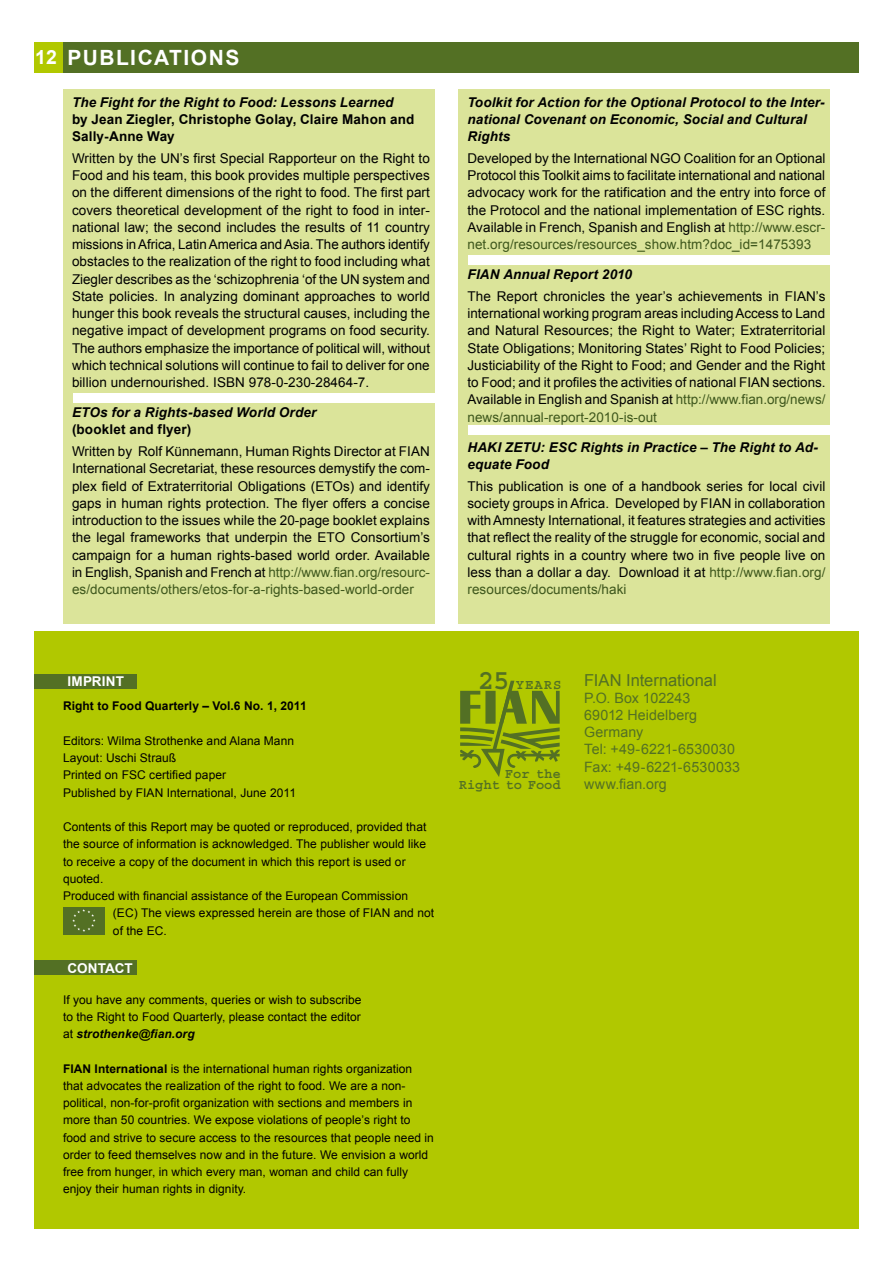
<style>
.page{position:relative;width:893px;height:1263px;background:#fff}
.page>*{position:absolute;margin:0;border:0;box-sizing:border-box;transform-origin:0 0}
._01_Ü1{font:700 21px "Arial";letter-spacing:.07em;color:#fff}
.t1{font:700 19.5px "Arial";color:#fff}
._11_Index{font:16.5px "Arial";letter-spacing:-.005em;color:#537024}
._11_Index-2{font:14.25px "Arial";letter-spacing:.005em;color:#537024}
.t2{font:700 13.95px/11.2px "Courier";color:#537024;text-align:right}
._08_Publications_Tex{font:13.5px/17.2px "Arial";letter-spacing:.005em;color:#000;text-align:justify}
._09_Publications_HL{font:italic 700 13.5px/17.2px "Arial";letter-spacing:.01em;color:#000}
._09_Publications_HL-2{font:700 13.5px/17.2px "Arial";letter-spacing:.01em;color:#000}
._02_Sub-Headline{font:700 13.5px "Arial";letter-spacing:.005em;color:#fff}
._10_Imprint{font:12px/17.2px "Arial";letter-spacing:.005em;color:#000}
._10_Imprint-2{font:700 12px "Arial";letter-spacing:.005em;color:#000}
.s1{font-style:italic}
.s2{font-style:normal}
.s3{color:#3e571c}
.s4{font-weight:700;font-style:italic}
.s5{font-weight:700}
.s6{font-size:27.9px}
</style>
<div class="page">
<div style="left:34px;top:42px;width:29px;height:30px;background:#b1c800"></div>
<div style="left:63px;top:42px;width:796px;height:30px;background:#537024"></div>
<div style="left:63px;top:89px;width:371px;height:535px;background:#dbe49a"></div>
<div style="left:73px;top:393px;width:361px;height:10px;background:#fff"></div>
<div style="left:458px;top:89px;width:372px;height:535px;background:#dbe49a"></div>
<div style="left:468px;top:255px;width:362px;height:10px;background:#fff"></div>
<div style="left:468px;top:425px;width:362px;height:10px;background:#fff"></div>
<div style="left:34px;top:631px;width:825px;height:598px;background:#b1c800"></div>
<div style="left:34px;top:674px;width:102px;height:14px;background:#537024"></div>
<div style="left:34px;top:960px;width:102px;height:14px;background:#537024"></div>
<div style="left:63px;top:907px;width:41px;height:28px;background:#537024"></div>
<svg style="left:72px;top:909px;width:24px;height:23px"></svg>
<svg style="left:460px;top:680px;width:100px;height:97px"></svg>
<h2 class="t1" style="left:35px;top:45px;width:23px">12</h2>
<p class="_01_Ü1" style="left:68px;top:43px;width:174px">PUBLICATIONS</p>
<p class="_09_Publications_HL-2" style="left:72px;top:94px;width:344px"><span class="s1">The Fight for the Right to Food: Lessons Learned<br></span>by Jean Ziegler, Christophe Golay, Claire Mahon and<br>Sally-Anne Way</p>
<p class="_08_Publications_Tex" style="left:72px;top:150px;width:360px">Written by the UN’s first Special Rapporteur on the Right to Food and his team, this book provides multiple perspectives on the different dimensions of the right to food. The first part covers theoretical development of the right to food in inter&shy;national law; the second includes the results of 11 country missions in Africa, Latin America and Asia. The authors identify obstacles to the realization of the right to food including what Ziegler describes as the ‘schizophrenia ‘of the UN system and State policies. In analyzing dominant approaches to world hunger this book reveals the structural causes, including the negative impact of development programs on food security.<br>The authors emphasize the importance of political will, without which technical solutions will continue to fail to deliver for one billion undernourished. ISBN 978-0-230-28464-7.</p>
<p class="_09_Publications_HL" style="left:72px;top:404px;width:246px">ETOs for a Rights-based World Order <span class="s2">(booklet and flyer)</span></p>
<p class="_08_Publications_Tex" style="left:72px;top:443px;width:359px">Written by Rolf Künnemann, Human Rights Director at FIAN International Secretariat, these resources demystify the com&shy;plex field of Extraterritorial Obligations (ETOs) and identify gaps in human rights protection. The flyer offers a concise introduction to the issues while the 20-page booklet explains the legal frameworks that underpin the ETO Consortium’s campaign for a human rights-based world order. Available in English, Spanish and French at <span class="s3">http://www.fian.org/resourc&shy;es/documents/others/etos-for-a-rights-based-world-order</span></p>
<p class="_09_Publications_HL" style="left:467px;top:94px;width:359px">Toolkit for Action for the Optional Protocol to the Inter&shy;national Covenant on Economic, Social and Cultural<br>Rights</p>
<p class="_08_Publications_Tex" style="left:467px;top:150px;width:360px">Developed by the International NGO Coalition for an Optional Protocol this Toolkit aims to facilitate international and national advocacy work for the ratification and the entry into force of the Protocol and the national implementation of ESC rights.<br>Available in French, Spanish and English at <span class="s3">http://www.escr&shy;net.org/resources/resources_show.htm?doc_id=1475393</span></p>
<p class="_09_Publications_HL" style="left:467px;top:266px;width:166px">FIAN Annual Report 2010</p>
<p class="_08_Publications_Tex" style="left:467px;top:288px;width:360px">The Report chronicles the year’s achievements in FIAN’s international working program areas including Access to Land and Natural Resources; the Right to Water; Extraterritorial State Obligations; Monitoring States’ Right to Food Policies; Justiciability of the Right to Food; and Gender and the Right to Food; and it profiles the activities of national FIAN sections.<br>Available in English and Spanish at <span class="s3">http://www.fian.org/news/ news/annual-report-2010-is-out</span></p>
<p class="_09_Publications_HL" style="left:467px;top:439px;width:352px">HAKI ZETU: ESC Rights in Practice – The Right to Ad&shy;equate Food</p>
<p class="_08_Publications_Tex" style="left:467px;top:477px;width:360px">This publication is one of a handbook series for local civil society groups in Africa. Developed by FIAN in collaboration with Amnesty International, it features strategies and activities that reflect the reality of the struggle for economic, social and cultural rights in a country where two in five people live on less than a dollar a day. Download it at <span class="s3">http://www.fian.org/ resources/documents/haki</span></p>
<p class="_02_Sub-Headline" style="left:68px;top:672px;width:58px">IMPRINT</p>
<p class="_10_Imprint-2" style="left:63px;top:698px;width:245px">Right to Food Quarterly – Vol.6 No. 1, 2011</p>
<p class="_10_Imprint" style="left:63px;top:732px;width:235px">Editors: Wilma Strothenke and Alana Mann Layout: Uschi Strauß<br>Printed on FSC certified paper<br>Published by FIAN International, June 2011</p>
<p class="_10_Imprint" style="left:63px;top:818px;width:365px">Contents of this Report may be quoted or reproduced, provided that</p>
<p class="_10_Imprint" style="left:63px;top:836px;width:365px">the source of information is acknowledged. The publisher would like</p>
<p class="_10_Imprint" style="left:63px;top:853px;width:344px">to receive a copy of the document in which this report is used or</p>
<p class="_10_Imprint" style="left:63px;top:870px;width:42px">quoted.</p>
<p class="_10_Imprint" style="left:63px;top:887px;width:347px">Produced with financial assistance of the European Commission</p>
<p class="_10_Imprint" style="left:113px;top:905px;width:323px">(EC) The views expressed herein are those of FIAN and not</p>
<p class="_10_Imprint" style="left:113px;top:922px;width:55px">of the EC.</p>
<p class="_02_Sub-Headline" style="left:68px;top:959px;width:67px">CONTACT</p>
<p class="_10_Imprint" style="left:63px;top:991px;width:300px;text-align:justify">If you have any comments, queries or wish to subscribe to the Right to Food Quarterly, please contact the editor at <span class="s4">strothenke@fian.org</span></p>
<p class="_10_Imprint" style="left:63px;top:1060px;width:372px"><span class="s5">FIAN International</span> is the international human rights organization that advocates the realization of the right to food. We are a non&shy;political, non-for-profit organization with sections and members in more than 50 countries. We expose violations of people’s right to food and strive to secure access to the resources that people need in order to feed themselves now and in the future. We envision a world free from hunger, in which every man, woman and child can fully enjoy their human rights in dignity.</p>
<p class="t2" style="left:478px;top:679px;width:85px"><span class="s6">25</span> YEARS</p>
<p class="t2" style="left:459px;top:768px;width:104px">For the<br>Right to Food</p>
<p class="_11_Index" style="left:584px;top:669px;width:134px">FIAN International</p>
<p class="_11_Index-2" style="left:584px;top:689px;width:108px">P.O. Box 102243</p>
<p class="_11_Index-2" style="left:584px;top:706px;width:115px">69012 Heidelberg</p>
<p class="_11_Index-2" style="left:584px;top:723px;width:61px">Germany</p>
<p class="_11_Index-2" style="left:584px;top:740px;width:152px">Tel: +49-6221-6530030</p>
<p class="_11_Index-2" style="left:584px;top:757px;width:158px">Fax: +49-6221-6530033</p>
<p class="_11_Index-2" style="left:584px;top:774px;width:84px">www.fian.org</p>
</div>
